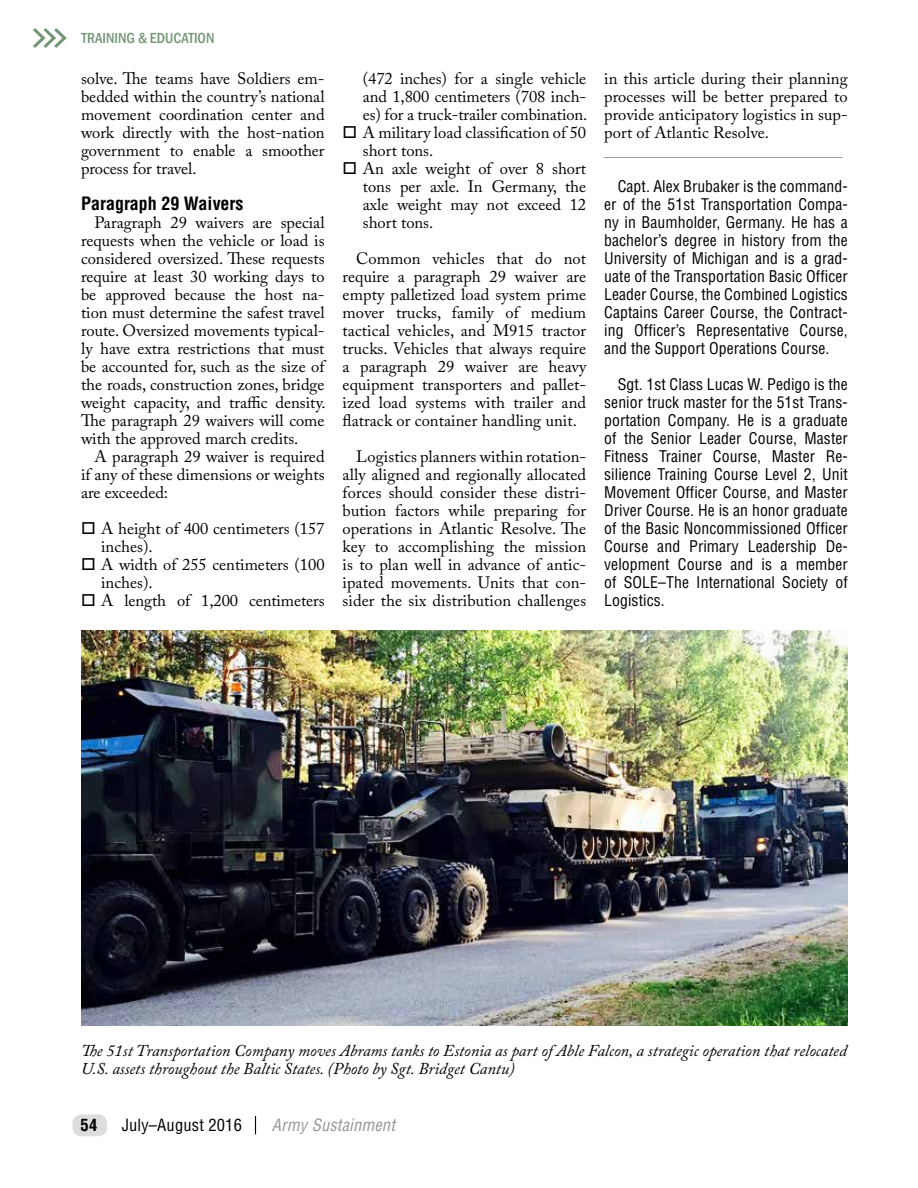
<style>
.page{position:relative;width:918px;height:1188px;background:#fff}
.page>*{position:absolute;margin:0;border:0;box-sizing:border-box;transform-origin:0 0}
.t1{font:700 condensed 18px "Helvetica LT Std";color:#000}
.t2{font:16.5px/18px "Adobe Caslon Pro";color:#000;text-align:justify}
.t3{font:italic 16.5px/18px "Adobe Caslon Pro";color:#000}
.t4{font:condensed 16.5px "Helvetica LT Std";letter-spacing:.01em;color:#000}
.t5{font:italic condensed 16.5px "Helvetica LT Std";letter-spacing:.01em;color:#939598}
.t6{font:700 condensed 16.5px "Helvetica LT Std";color:#000}
.t7{font:condensed 15.75px/18px "Helvetica LT Std";letter-spacing:.005em;color:#000;text-align:justify}
.t8{font:condensed 15.75px "Helvetica LT Std";color:#808285}
.t9{font:500 condensed 15px "Franklin Gothic";color:#749576}
</style>
<div class="page">
<img style="left:81px;top:630px;width:767px;height:396px">
<svg style="left:33px;top:28px;width:34px;height:20px"></svg>
<svg style="left:255px;top:1116px;width:1px;height:18px"></svg>
<div style="left:72px;top:1114px;width:35px;height:22px;background:#dcddde;border-radius:9px"></div>
<p class="t9" style="left:81px;top:29px;width:135px">TRAINING &amp; EDUCATION</p>
<p class="t2" style="left:81px;top:69px;width:245px">solve. The teams have Soldiers em&shy;bedded within the country’s national movement coordination center and work directly with the host-nation government to enable a smoother process for travel.</p>
<p class="t1" style="left:81px;top:192px;width:164px">Paragraph 29 Waivers</p>
<p class="t2" style="left:81px;top:213px;width:246px;text-indent:13px">Paragraph 29 waivers are special requests when the vehicle or load is considered oversized. These requests require at least 30 working days to be approved because the host na&shy;tion must determine the safest travel route. Oversized movements typical&shy;ly have extra restrictions that must be accounted for, such as the size of the roads, construction zones, bridge weight capacity, and traffic density.<br>The paragraph 29 waivers will come with the approved march credits.</p>
<p class="t2" style="left:81px;top:447px;width:245px;text-indent:13px">A paragraph 29 waiver is required if any of these dimensions or weights are exceeded:</p>
<p class="t2" style="left:101px;top:519px;width:225px;text-align:left">A height of 400 centimeters (157 inches).<br>A width of 255 centimeters (100 inches).<br>A length of 1,200 centimeters</p>
<p class="t2" style="left:363px;top:69px;width:226px;text-align:left">(472 inches) for a single vehicle and 1,800 centimeters (708 inch&shy;es) for a truck-trailer combination.<br>A military load classification of 50 short tons.<br>An axle weight of over 8 short tons per axle. In Germany, the axle weight may not exceed 12 short tons.</p>
<p class="t2" style="left:343px;top:249px;width:245px;text-indent:13px">Common vehicles that do not require a paragraph 29 waiver are empty palletized load system prime mover trucks, family of medium tactical vehicles, and M915 tractor trucks. Vehicles that always require a paragraph 29 waiver are heavy equipment transporters and pallet&shy;ized load systems with trailer and flatrack or container handling unit.</p>
<p class="t2" style="left:343px;top:447px;width:245px;text-indent:13px">Logistics planners within rotation&shy;ally aligned and regionally allocated forces should consider these distri&shy;bution factors while preparing for operations in Atlantic Resolve. The key to accomplishing the mission is to plan well in advance of antic&shy;ipated movements. Units that con&shy;sider the six distribution challenges</p>
<p class="t2" style="left:604px;top:70px;width:245px">in this article during their planning processes will be better prepared to provide anticipatory logistics in sup&shy;port of Atlantic Resolve.</p>
<p class="t8" style="left:604px;top:141px;width:240px">______________________________</p>
<p class="t7" style="left:604px;top:177px;width:245px;text-indent:13px">Capt. Alex Brubaker is the command&shy;er of the 51st Transportation Compa&shy;ny in Baumholder, Germany. He has a bachelor’s degree in history from the University of Michigan and is a grad&shy;uate of the Transportation Basic Officer Leader Course, the Combined Logistics Captains Career Course, the Contract&shy;ing Officer’s Representative Course, and the Support Operations Course.</p>
<p class="t7" style="left:604px;top:375px;width:245px;text-indent:13px">Sgt. 1st Class Lucas W. Pedigo is the senior truck master for the 51st Trans&shy;portation Company. He is a graduate of the Senior Leader Course, Master Fitness Trainer Course, Master Re&shy;silience Training Course Level 2, Unit Movement Officer Course, and Master Driver Course. He is an honor graduate of the Basic Noncommissioned Officer Course and Primary Leadership De&shy;velopment Course and is a member of SOLE–The International Society of Logistics.</p>
<p class="t3" style="left:81px;top:1041px;width:767px">The 51st Transportation Company moves Abrams tanks to Estonia as part of Able Falcon, a strategic operation that relocated<br>U.S. assets throughout the Baltic States. (Photo by Sgt. Bridget Cantu)</p>
<p class="t6" style="left:81px;top:1115px;width:18px">54</p>
<p class="t4" style="left:122px;top:1115px;width:122px">July–August 2016</p>
<p class="t5" style="left:272px;top:1115px;width:125px">Army Sustainment</p>
</div>
